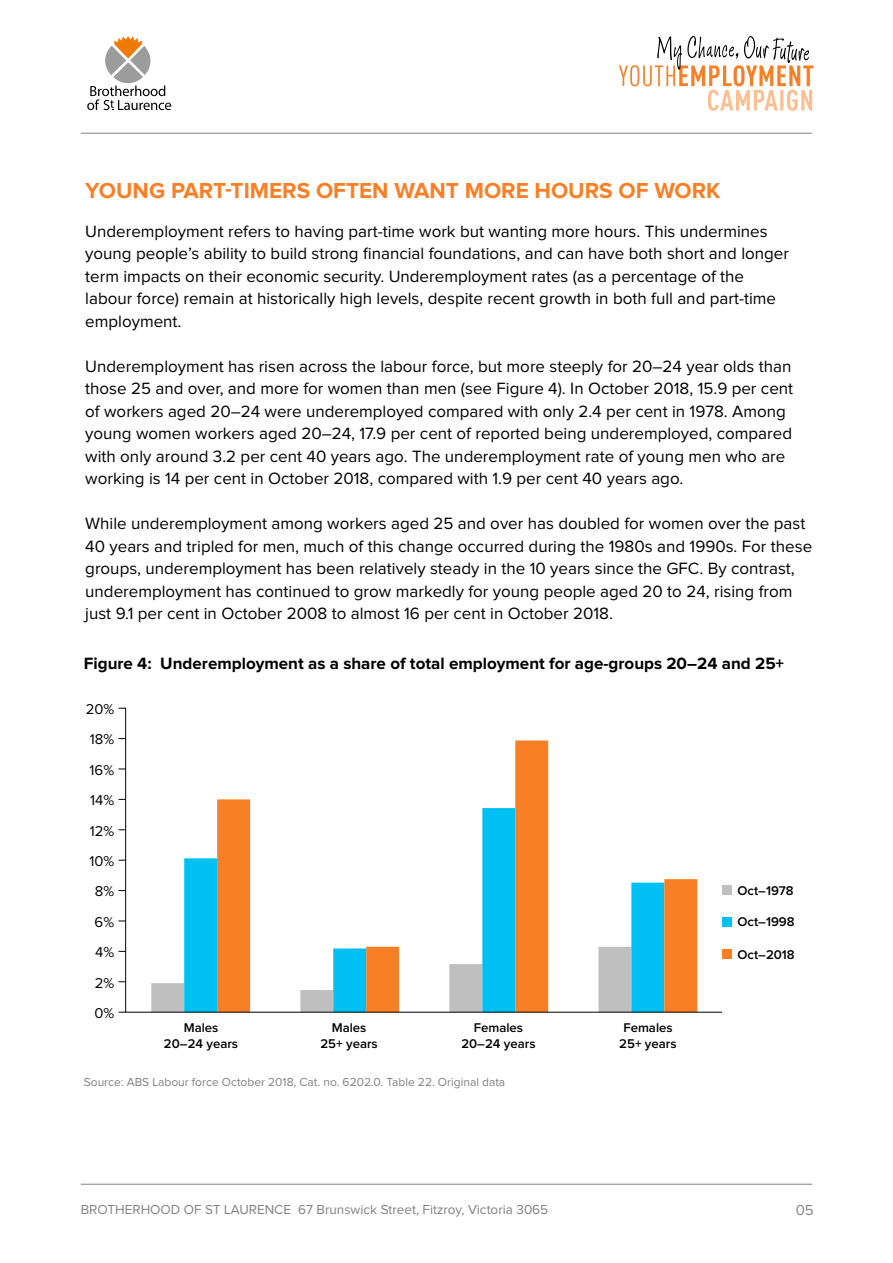
<style>
.page{position:relative;width:893px;height:1263px;background:#fff}
.page>*{position:absolute;margin:0;border:0;box-sizing:border-box;transform-origin:0 0}
.Heading_Level_2{font:700 22.5px "Proxima Nova";color:#f87f26}
.Body{font:16.95px/22.5px "Proxima Nova";color:#000}
.Figure_heading{font:700 16.95px "Proxima Nova";color:#000}
.t1{font:15px "Proxima Nova";color:#838181}
.t2{font:14.7px/30.5px "Proxima Nova";color:#000;text-align:right}
.t3{font:13.5px "Proxima Nova";color:#838181}
.t4{font:600 13.05px/15.8px "Proxima Nova";color:#000;text-align:center}
.Source{font:12px "Proxima Nova";color:#838181}
</style>
<div class="page">
<svg style="left:151px;top:983px;width:33px;height:29px"></svg>
<div style="left:184px;top:858px;width:33px;height:154px;background:#00bff2"></div>
<svg style="left:217px;top:740px;width:480px;height:272px"></svg>
<hr style="left:125px;top:708px;width:1px;height:304px;background:#000">
<hr style="left:126px;top:1012px;width:596px;height:1px;background:#000">
<div style="left:722px;top:885px;width:10px;height:10px;background:#bfbfbf"></div>
<div style="left:722px;top:917px;width:10px;height:10px;background:#00bff2"></div>
<div style="left:722px;top:949px;width:10px;height:10px;background:#f87f26"></div>
<hr style="left:81px;top:133px;width:731px;height:1px;background:#838181">
<hr style="left:81px;top:1184px;width:731px;height:1px;background:#838181">
<svg style="left:87px;top:36px;width:84px;height:74px"></svg>
<svg style="left:619px;top:36px;width:194px;height:75px"></svg>
<h2 class="Heading_Level_2" style="left:85px;top:180px;width:637px">YOUNG PART-TIMERS OFTEN WANT MORE HOURS OF WORK</h2>
<p class="Body" style="left:85px;top:220px;width:705px">Underemployment refers to having part-time work but wanting more hours. This undermines young people’s ability to build strong financial foundations, and can have both short and longer term impacts on their economic security. Underemployment rates (as a percentage of the labour force) remain at historically high levels, despite recent growth in both full and part-time employment.</p>
<p class="Body" style="left:85px;top:355px;width:709px">Underemployment has risen across the labour force, but more steeply for 20–24 year olds than those 25 and over, and more for women than men (see Figure 4). In October 2018, 15.9 per cent of workers aged 20–24 were underemployed compared with only 2.4 per cent in 1978. Among young women workers aged 20–24, 17.9 per cent of reported being underemployed, compared with only around 3.2 per cent 40 years ago. The underemployment rate of young men who are working is 14 per cent in October 2018, compared with 1.9 per cent 40 years ago.</p>
<p class="Body" style="left:85px;top:513px;width:728px">While underemployment among workers aged 25 and over has doubled for women over the past 40 years and tripled for men, much of this change occurred during the 1980s and 1990s. For these groups, underemployment has been relatively steady in the 10 years since the GFC. By contrast, underemployment has continued to grow markedly for young people aged 20 to 24, rising from just 9.1 per cent in October 2008 to almost 16 per cent in October 2018.</p>
<h3 class="Figure_heading" style="left:84px;top:656px;width:702px">Figure 4: Underemployment as a share of total employment for age-groups 20–24 and 25+</h3>
<p class="t2" style="left:86px;top:694px;width:30px">20%<br>18%<br>16%<br>14%<br>12%<br>10%<br>8%<br>6%<br>4%<br>2%</p>
<p class="t2" style="left:94px;top:998px;width:21px">0%</p>
<p class="t4" style="left:164px;top:1021px;width:76px">Males<br>20–24 years</p>
<p class="t4" style="left:320px;top:1021px;width:59px">Males<br>25+ years</p>
<p class="t4" style="left:461px;top:1021px;width:76px">Females<br>20–24 years</p>
<p class="t4" style="left:619px;top:1021px;width:59px">Females<br>25+ years</p>
<p class="Source" style="left:84px;top:1076px;width:423px">Source: ABS Labour force October 2018, Cat. no. 6202.0. Table 22. Original data</p>
<p class="t4" style="left:737px;top:883px;width:58px">Oct–1978</p>
<p class="t4" style="left:737px;top:914px;width:59px">Oct–1998</p>
<p class="t4" style="left:737px;top:947px;width:59px">Oct–2018</p>
<p class="t3" style="left:81px;top:1203px;width:469px">BROTHERHOOD OF ST LAURENCE 67 Brunswick Street, Fitzroy, Victoria 3065</p>
<p class="t1" style="left:796px;top:1203px;width:20px">05</p>
</div>
